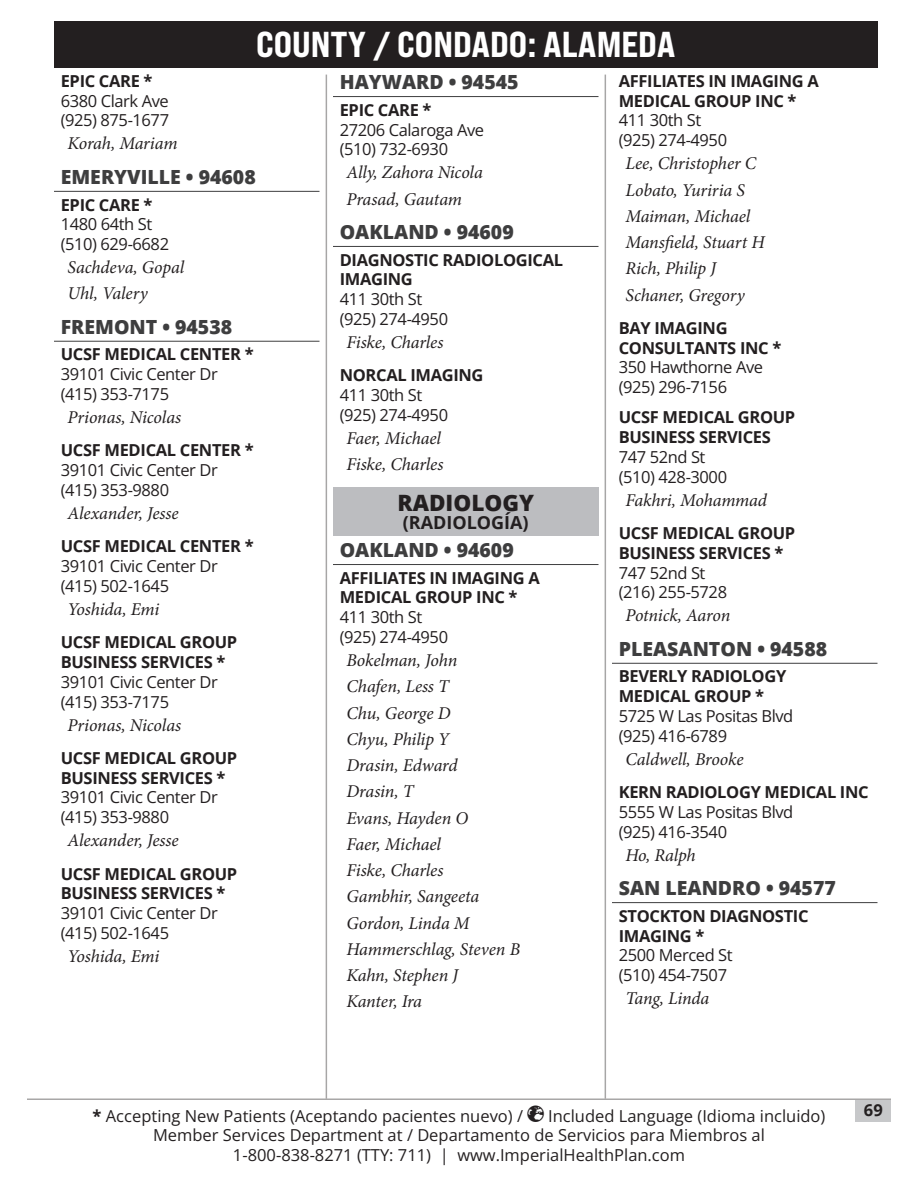
<style>
.page{position:relative;width:918px;height:1188px;background:#fff}
.page>*{position:absolute;margin:0;border:0;box-sizing:border-box;transform-origin:0 0}
.t1{font:36px "Bebas Neue Pro Exp Eb";color:#fff}
.Specialty{font:800 22.5px "Open Sans";color:#231f20}
.City{font:800 19.5px "Open Sans";color:#3e3e3f}
.Pro{font:italic 18px "Minion Pro";letter-spacing:-.01em;color:#231f20}
.Spanish{font:700 18px "Open Sans";color:#231f20}
.Location{font:16.5px/19.8px "Open Sans";letter-spacing:-.025em;color:#231f20}
.Group{font:700 16.5px/19.8px "Open Sans";letter-spacing:-.02em;color:#231f20}
.Location-2{font:16.5px "Open Sans";color:#231f20}
.s1{font-weight:700}
</style>
<div class="page">
<div style="left:856px;top:1100px;width:35px;height:21px;background:#c7c8ca"></div>
<hr style="left:27px;top:1098px;width:864px;height:2px;background:#231f20">
<div style="left:54px;top:21px;width:824px;height:46px;background:#231f20"></div>
<hr style="left:326px;top:75px;width:1px;height:1023px;background:#231f20">
<hr style="left:605px;top:75px;width:1px;height:1023px;background:#231f20">
<hr style="left:54px;top:191px;width:266px;height:1px;background:#3e3e3f">
<hr style="left:54px;top:341px;width:266px;height:1px;background:#3e3e3f">
<hr style="left:333px;top:96px;width:265px;height:1px;background:#3e3e3f">
<hr style="left:333px;top:246px;width:265px;height:1px;background:#3e3e3f">
<div style="left:333px;top:487px;width:265px;height:32px;background:#bcbdc0"></div>
<div style="left:333px;top:509px;width:265px;height:26px;background:#bcbdc0"></div>
<hr style="left:333px;top:564px;width:265px;height:1px;background:#3e3e3f">
<hr style="left:612px;top:663px;width:266px;height:1px;background:#3e3e3f">
<hr style="left:612px;top:902px;width:266px;height:1px;background:#3e3e3f">
<h1 class="t1" style="left:256px;top:22px;width:421px">COUNTY / CONDADO: ALAMEDA</h1>
<p class="Group" style="left:61px;top:71px;width:93px">EPIC CARE *</p>
<p class="Location" style="left:61px;top:90px;width:110px">6380 Clark Ave (925) 875-1677</p>
<p class="Pro" style="left:68px;top:131px;width:112px">Korah, Mariam</p>
<h4 class="City" style="left:61px;top:162px;width:197px">EMERYVILLE • 94608</h4>
<p class="Group" style="left:61px;top:194px;width:93px">EPIC CARE *</p>
<p class="Location" style="left:61px;top:214px;width:110px">1480 64th St (510) 629-6682</p>
<p class="Pro" style="left:68px;top:255px;width:118px">Sachdeva, Gopal</p>
<p class="Pro" style="left:68px;top:281px;width:82px">Uhl, Valery</p>
<h4 class="City" style="left:61px;top:312px;width:173px">FREMONT • 94538</h4>
<p class="Group" style="left:61px;top:344px;width:194px">UCSF MEDICAL CENTER *</p>
<p class="Location" style="left:61px;top:364px;width:159px">39101 Civic Center Dr (415) 353-7175</p>
<p class="Pro" style="left:68px;top:405px;width:115px">Prionas, Nicolas</p>
<p class="Group" style="left:61px;top:440px;width:194px">UCSF MEDICAL CENTER *</p>
<p class="Location" style="left:61px;top:460px;width:159px">39101 Civic Center Dr (415) 353-9880</p>
<p class="Pro" style="left:68px;top:501px;width:113px">Alexander, Jesse</p>
<p class="Group" style="left:61px;top:536px;width:194px">UCSF MEDICAL CENTER *</p>
<p class="Location" style="left:61px;top:556px;width:159px">39101 Civic Center Dr (415) 502-1645</p>
<p class="Pro" style="left:68px;top:597px;width:93px">Yoshida, Emi</p>
<p class="Group" style="left:61px;top:632px;width:178px">UCSF MEDICAL GROUP<br>BUSINESS SERVICES *</p>
<p class="Location" style="left:61px;top:671px;width:159px">39101 Civic Center Dr (415) 353-7175</p>
<p class="Pro" style="left:68px;top:712px;width:115px">Prionas, Nicolas</p>
<p class="Group" style="left:61px;top:748px;width:178px">UCSF MEDICAL GROUP<br>BUSINESS SERVICES *</p>
<p class="Location" style="left:61px;top:787px;width:159px">39101 Civic Center Dr (415) 353-9880</p>
<p class="Pro" style="left:68px;top:828px;width:113px">Alexander, Jesse</p>
<p class="Group" style="left:61px;top:863px;width:178px">UCSF MEDICAL GROUP<br>BUSINESS SERVICES *</p>
<p class="Location" style="left:61px;top:903px;width:159px">39101 Civic Center Dr (415) 502-1645</p>
<p class="Pro" style="left:68px;top:944px;width:93px">Yoshida, Emi</p>
<h4 class="City" style="left:340px;top:67px;width:180px">HAYWARD • 94545</h4>
<p class="Group" style="left:340px;top:99px;width:93px">EPIC CARE *</p>
<p class="Location" style="left:340px;top:119px;width:146px">27206 Calaroga Ave (510) 732-6930</p>
<p class="Pro" style="left:346px;top:160px;width:138px">Ally, Zahora Nicola</p>
<p class="Pro" style="left:346px;top:187px;width:117px">Prasad, Gautam</p>
<h4 class="City" style="left:340px;top:217px;width:176px">OAKLAND • 94609</h4>
<p class="Group" style="left:340px;top:249px;width:225px">DIAGNOSTIC RADIOLOGICAL<br>IMAGING</p>
<p class="Location" style="left:340px;top:289px;width:110px">411 30th St (925) 274-4950</p>
<p class="Pro" style="left:346px;top:330px;width:98px">Fiske, Charles</p>
<p class="Group" style="left:340px;top:365px;width:145px">NORCAL IMAGING</p>
<p class="Location" style="left:340px;top:385px;width:110px">411 30th St (925) 274-4950</p>
<p class="Pro" style="left:346px;top:426px;width:96px">Faer, Michael</p>
<p class="Pro" style="left:346px;top:452px;width:98px">Fiske, Charles</p>
<h1 class="Specialty" style="left:398px;top:486px;width:138px">RADIOLOGY</h1>
<p class="Spanish" style="left:403px;top:510px;width:128px">(RADIOLOGÍA)</p>
<h4 class="City" style="left:340px;top:535px;width:176px">OAKLAND • 94609</h4>
<p class="Group" style="left:340px;top:567px;width:202px">AFFILIATES IN IMAGING A<br>MEDICAL GROUP INC *</p>
<p class="Location" style="left:340px;top:607px;width:110px">411 30th St (925) 274-4950</p>
<p class="Pro" style="left:346px;top:648px;width:112px">Bokelman, John</p>
<p class="Pro" style="left:346px;top:674px;width:104px">Chafen, Less T</p>
<p class="Pro" style="left:346px;top:701px;width:106px">Chu, George D</p>
<p class="Pro" style="left:346px;top:727px;width:104px">Chyu, Philip Y</p>
<p class="Pro" style="left:346px;top:753px;width:113px">Drasin, Edward</p>
<p class="Pro" style="left:346px;top:779px;width:69px">Drasin, T</p>
<p class="Pro" style="left:346px;top:806px;width:123px">Evans, Hayden O</p>
<p class="Pro" style="left:346px;top:832px;width:96px">Faer, Michael</p>
<p class="Pro" style="left:346px;top:858px;width:98px">Fiske, Charles</p>
<p class="Pro" style="left:346px;top:884px;width:134px">Gambhir, Sangeeta</p>
<p class="Pro" style="left:346px;top:911px;width:125px">Gordon, Linda M</p>
<p class="Pro" style="left:346px;top:937px;width:175px">Hammerschlag, Steven B</p>
<p class="Pro" style="left:346px;top:963px;width:113px">Kahn, Stephen J</p>
<p class="Pro" style="left:346px;top:989px;width:77px">Kanter, Ira</p>
<p class="Group" style="left:619px;top:71px;width:202px">AFFILIATES IN IMAGING A<br>MEDICAL GROUP INC *</p>
<p class="Location" style="left:619px;top:110px;width:110px">411 30th St (925) 274-4950</p>
<p class="Pro" style="left:626px;top:151px;width:132px">Lee, Christopher C</p>
<p class="Pro" style="left:626px;top:177px;width:121px">Lobato, Yuriria S</p>
<p class="Pro" style="left:626px;top:204px;width:126px">Maiman, Michael</p>
<p class="Pro" style="left:626px;top:230px;width:141px">Mansfield, Stuart H</p>
<p class="Pro" style="left:626px;top:256px;width:92px">Rich, Philip J</p>
<p class="Pro" style="left:626px;top:282px;width:121px">Schaner, Gregory</p>
<p class="Group" style="left:619px;top:318px;width:164px">BAY IMAGING<br>CONSULTANTS INC *</p>
<p class="Location" style="left:619px;top:357px;width:146px">350 Hawthorne Ave (925) 296-7156</p>
<p class="Group" style="left:619px;top:407px;width:178px">UCSF MEDICAL GROUP<br>BUSINESS SERVICES</p>
<p class="Location" style="left:619px;top:447px;width:110px">747 52nd St (510) 428-3000</p>
<p class="Pro" style="left:626px;top:488px;width:143px">Fakhri, Mohammad</p>
<p class="Group" style="left:619px;top:523px;width:178px">UCSF MEDICAL GROUP<br>BUSINESS SERVICES *</p>
<p class="Location" style="left:619px;top:562px;width:110px">747 52nd St (216) 255-5728</p>
<p class="Pro" style="left:626px;top:603px;width:106px">Potnick, Aaron</p>
<h4 class="City" style="left:619px;top:634px;width:210px">PLEASANTON • 94588</h4>
<p class="Group" style="left:619px;top:666px;width:169px">BEVERLY RADIOLOGY<br>MEDICAL GROUP *</p>
<p class="Location" style="left:619px;top:706px;width:176px">5725 W Las Positas Blvd (925) 416-6789</p>
<p class="Pro" style="left:626px;top:747px;width:120px">Caldwell, Brooke</p>
<p class="Group" style="left:619px;top:782px;width:251px">KERN RADIOLOGY MEDICAL INC</p>
<p class="Location" style="left:619px;top:802px;width:176px">5555 W Las Positas Blvd (925) 416-3540</p>
<p class="Pro" style="left:626px;top:843px;width:72px">Ho, Ralph</p>
<h4 class="City" style="left:619px;top:873px;width:219px">SAN LEANDRO • 94577</h4>
<p class="Group" style="left:619px;top:905px;width:191px">STOCKTON DIAGNOSTIC<br>IMAGING *</p>
<p class="Location" style="left:619px;top:945px;width:116px">2500 Merced St (510) 454-7507</p>
<p class="Pro" style="left:626px;top:986px;width:85px">Tang, Linda</p>
<p class="Location-2" style="left:93px;top:1104px;width:432px"><span class="s1">*</span> Accepting New Patients (Aceptando pacientes nuevo) /</p>
<p class="Location-2" style="left:548px;top:1104px;width:279px">Included Language (Idioma incluido)</p>
<p class="Location-2" style="left:153px;top:1124px;width:613px">Member Services Department at / Departamento de Servicios para Miembros al</p>
<p class="Location-2" style="left:233px;top:1143px;width:454px">1-800-838-8271 (TTY: 711) | www.ImperialHealthPlan.com</p>
<p class="Group" style="left:864px;top:1100px;width:20px">69</p>
</div>
